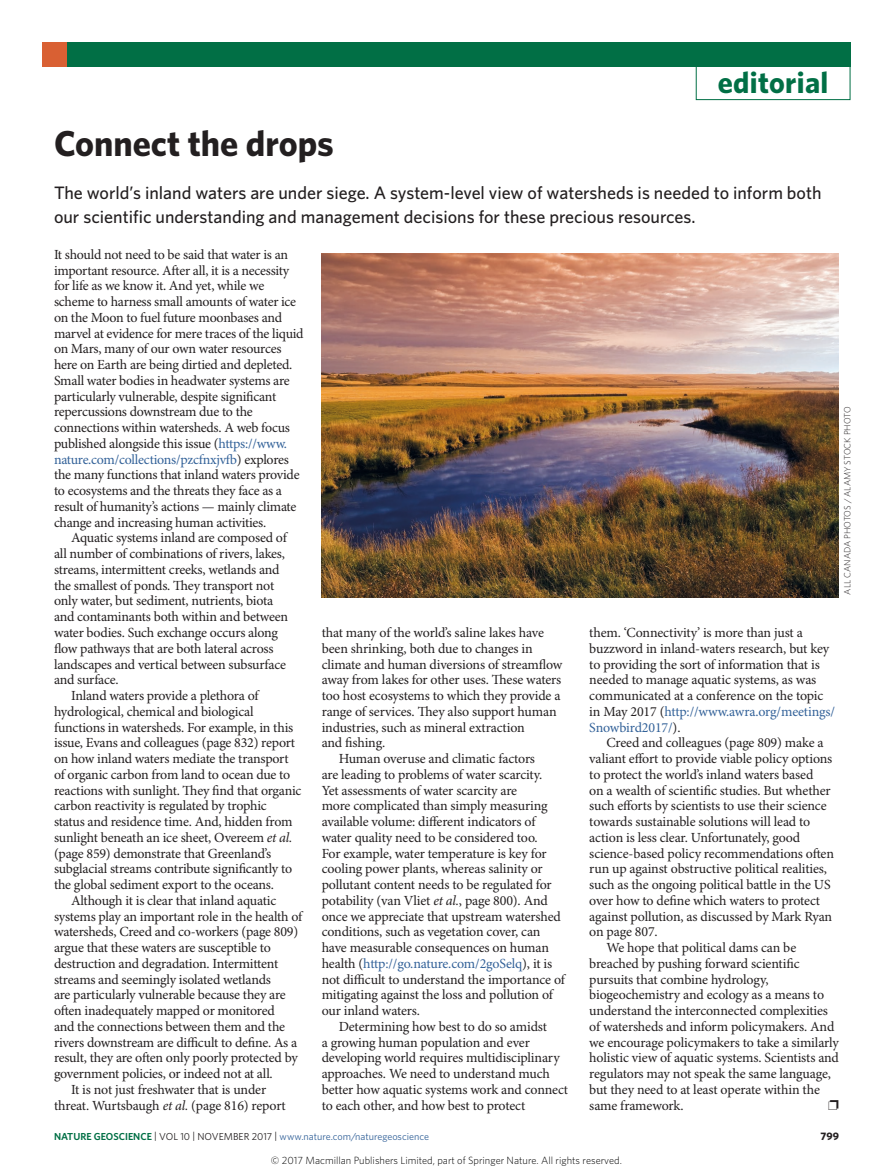
<style>
.page{position:relative;width:893px;height:1174px;background:#fff}
.page>*{position:absolute;margin:0;border:0;box-sizing:border-box;transform-origin:0 0}
.Title{font:700 36px "Whitney";color:#231f20}
.t1{font:700 30px "Whitney";letter-spacing:.01em;color:#016f45}
.Standfirst{font:500 18px/24px "Whitney";color:#231f20}
.Body_text{font:13.95px/15.8px "Minion Pro";letter-spacing:-.015em;color:#231f20}
.Body_first{font:13.95px/15.8px "Minion Pro";letter-spacing:-.02em;color:#231f20}
.t2{font:700 10.8px "Whitney";color:#231f20}
.t3{font:300 10.5px "Whitney";color:#000}
.t4{font:10.2px "Whitney";color:#336299}
.Picture_credit{font:9px "Whitney Light 2";color:#231f20}
.s1{color:#336299}
.s2{font-style:italic}
.s3{font-weight:600;color:#016f45}
.s4{color:#231f20}
</style>
<div class="page">
<div style="left:696px;top:66px;width:154px;height:34px;border:1px solid #016f45"></div>
<div style="left:43px;top:43px;width:807px;height:24px;background:#016f45"></div>
<div style="left:43px;top:43px;width:24px;height:24px;background:#d96033"></div>
<img style="left:322px;top:253px;width:517px;height:344px">
<p class="Title" style="left:54px;top:120px;width:282px">Connect the drops</p>
<h2 class="t1" style="left:718px;top:62px;width:112px">editorial</h2>
<p class="Standfirst" style="left:54px;top:181px;width:769px">The world’s inland waters are under siege. A system-level view of watersheds is needed to inform both our scientific understanding and management decisions for these precious resources.</p>
<p class="Body_first" style="left:54px;top:247px;width:251px">It should not need to be said that water is an important resource. After all, it is a necessity for life as we know it. And yet, while we scheme to harness small amounts of water ice on the Moon to fuel future moonbases and marvel at evidence for mere traces of the liquid on Mars, many of our own water resources here on Earth are being dirtied and depleted.<br>Small water bodies in headwater systems are particularly vulnerable, despite significant repercussions downstream due to the connections within watersheds. A web focus published alongside this issue (<span class="s1">https://www. nature.com/collections/pzcfnxjvfb</span>) explores the many functions that inland waters provide to ecosystems and the threats they face as a result of humanity’s actions — mainly climate change and increasing human activities.</p>
<p class="Body_text" style="left:54px;top:530px;width:236px;text-indent:17px">Aquatic systems inland are composed of all number of combinations of rivers, lakes, streams, intermittent creeks, wetlands and the smallest of ponds. They transport not only water, but sediment, nutrients, biota and contaminants both within and between water bodies. Such exchange occurs along flow pathways that are both lateral across landscapes and vertical between subsurface and surface.</p>
<p class="Body_text" style="left:54px;top:688px;width:249px;text-indent:17px">Inland waters provide a plethora of hydrological, chemical and biological functions in watersheds. For example, in this issue, Evans and colleagues (page 832) report on how inland waters mediate the transport of organic carbon from land to ocean due to reactions with sunlight. They find that organic carbon reactivity is regulated by trophic<br>status and residence time. And, hidden from sunlight beneath an ice sheet, Overeem <span class="s2">et al. </span>(page 859) demonstrate that Greenland’s subglacial streams contribute significantly to the global sediment export to the oceans.</p>
<p class="Body_text" style="left:54px;top:893px;width:250px;text-indent:17px">Although it is clear that inland aquatic systems play an important role in the health of watersheds, Creed and co-workers (page 809) argue that these waters are susceptible to destruction and degradation. Intermittent streams and seemingly isolated wetlands<br>are particularly vulnerable because they are often inadequately mapped or monitored<br>and the connections between them and the rivers downstream are difficult to define. As a result, they are often only poorly protected by government policies, or indeed not at all.</p>
<p class="Body_text" style="left:54px;top:1082px;width:233px;text-align:center">It is not just freshwater that is under threat. Wurtsbaugh <span class="s2">et al.</span> (page 816) report</p>
<p class="Body_text" style="left:322px;top:625px;width:242px">that many of the world’s saline lakes have been shrinking, both due to changes in climate and human diversions of streamflow away from lakes for other uses. These waters too host ecosystems to which they provide a range of services. They also support human industries, such as mineral extraction<br>and fishing.</p>
<p class="Body_text" style="left:322px;top:751px;width:245px;text-indent:17px">Human overuse and climatic factors<br>are leading to problems of water scarcity.<br>Yet assessments of water scarcity are<br>more complicated than simply measuring available volume: different indicators of water quality need to be considered too.<br>For example, water temperature is key for cooling power plants, whereas salinity or pollutant content needs to be regulated for potability (van Vliet <span class="s2">et al.</span>, page 800). And once we appreciate that upstream watershed conditions, such as vegetation cover, can have measurable consequences on human health (<span class="s1">http://go.nature.com/2goSelq</span>), it is not difficult to understand the importance of mitigating against the loss and pollution of our inland waters.</p>
<p class="Body_text" style="left:322px;top:1019px;width:248px;text-indent:17px">Determining how best to do so amidst<br>a growing human population and ever developing world requires multidisciplinary approaches. We need to understand much better how aquatic systems work and connect to each other, and how best to protect</p>
<p class="Picture_credit" style="left:841px;top:594px;width:189px;rotate:-90deg">ALL CANADA PHOTOS / ALAMY STOCK PHOTO</p>
<p class="Body_text" style="left:589px;top:625px;width:247px">them. ‘Connectivity’ is more than just a buzzword in inland-waters research, but key to providing the sort of information that is needed to manage aquatic systems, as was communicated at a conference on the topic in May 2017 (<span class="s1">http://www.awra.org/meetings/ Snowbird2017/</span>).</p>
<p class="Body_text" style="left:589px;top:735px;width:246px;text-indent:17px">Creed and colleagues (page 809) make a valiant effort to provide viable policy options to protect the world’s inland waters based<br>on a wealth of scientific studies. But whether such efforts by scientists to use their science towards sustainable solutions will lead to action is less clear. Unfortunately, good science-based policy recommendations often run up against obstructive political realities, such as the ongoing political battle in the US over how to define which waters to protect against pollution, as discussed by Mark Ryan on page 807.</p>
<p class="Body_text" style="left:589px;top:940px;width:251px;text-indent:17px">We hope that political dams can be breached by pushing forward scientific pursuits that combine hydrology, biogeochemistry and ecology as a means to understand the interconnected complexities of watersheds and inform policymakers. And we encourage policymakers to take a similarly holistic view of aquatic systems. Scientists and regulators may not speak the same language, but they need to at least operate within the same framework.</p>
<p class="t4" style="left:54px;top:1129px;width:377px"><span class="s3">NATURE GEOSCIENCE</span> <span class="s4">| VOL 10 | NOVEMBER 2017 |</span> www.nature.com/naturegeoscience</p>
<p class="t2" style="left:820px;top:1129px;width:20px">799</p>
<p class="t3" style="left:271px;top:1153px;width:352px">© 2017 Macmillan Publishers Limited, part of Springer Nature. All rights reserved.</p>
</div>
